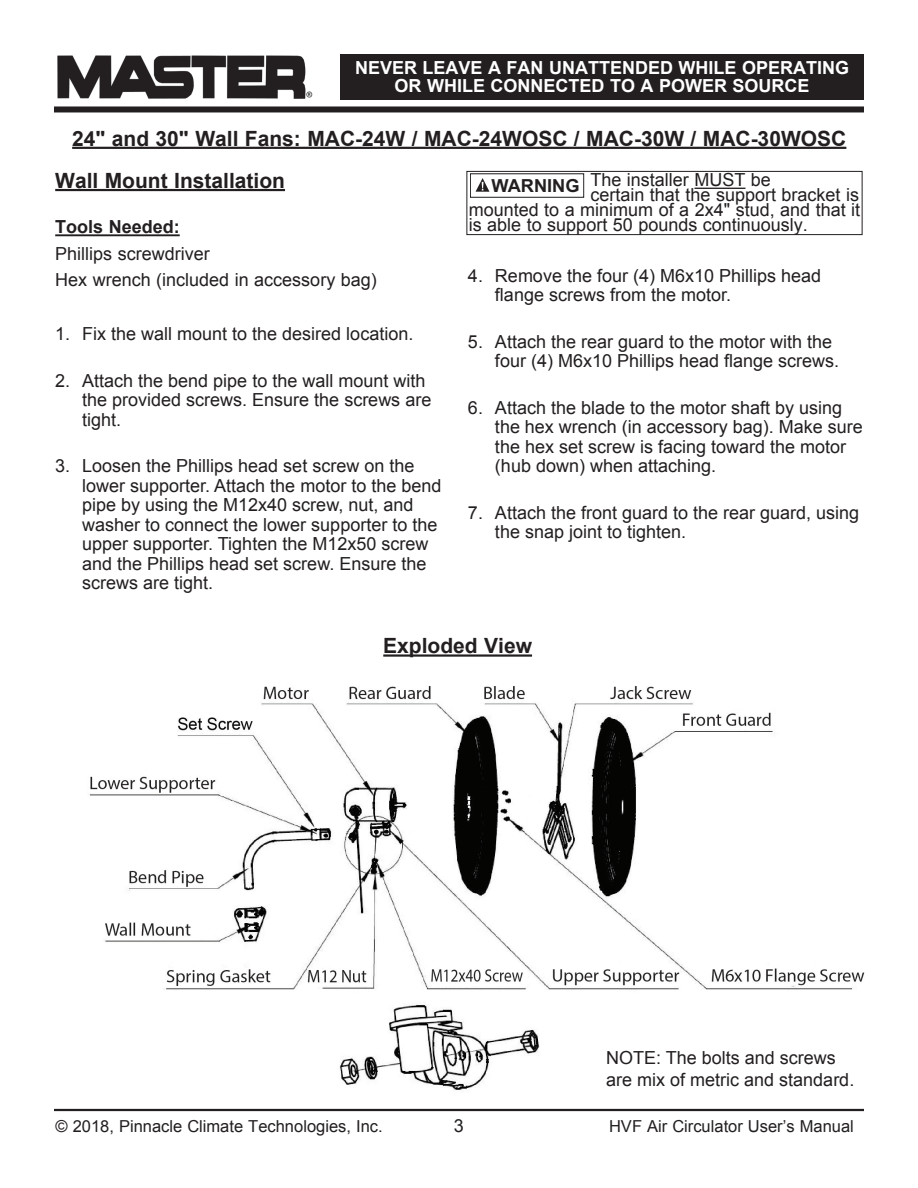
<style>
.page{position:relative;width:918px;height:1188px;background:#fff}
.page>*{position:absolute;margin:0;border:0;box-sizing:border-box;transform-origin:0 0}
.t1{font:700 21px "Arial";color:#231f20}
.paragraph{font:18px/19.5px "Arial";color:#231f20}
.t2{font:700 18px/18px "Arial";color:#fff;text-align:center}
.paragraph-2{font:700 18px "Arial";color:#231f20}
.t3{font:16.5px "Arial";color:#231f20}
</style>
<div class="page">
<div style="left:340px;top:54px;width:524px;height:45px;background:#231f20"></div>
<hr style="left:54px;top:1108px;width:810px;height:4px;background:#e3e2e2">
<hr style="left:54px;top:1109px;width:810px;height:2px;background:#231f20">
<div style="left:54px;top:106px;width:810px;height:6px;background:#231f20"></div>
<img style="left:58px;top:55px;width:254px;height:43px">
<hr style="left:55px;top:189px;width:230px;height:2px;background:#231f20">
<hr style="left:55px;top:234px;width:125px;height:2px;background:#231f20">
<hr style="left:72px;top:147px;width:774px;height:2px;background:#231f20">
<hr style="left:694px;top:188px;width:51px;height:1px;background:#231f20">
<div style="left:466px;top:171px;width:396px;height:64px;border:1px solid #231f20"></div>
<div style="left:470px;top:173px;width:114px;height:25px;border:1px solid #231f20"></div>
<svg style="left:475px;top:178px;width:14px;height:14px"></svg>
<img style="left:89px;top:686px;width:775px;height:404px">
<hr style="left:383px;top:654px;width:149px;height:3px;background:#231f20">
<p class="t2" style="left:355px;top:59px;width:496px">NEVER LEAVE A FAN UNATTENDED WHILE OPERATING<br>OR WHILE CONNECTED TO A POWER SOURCE</p>
<p class="t1" style="left:72px;top:124px;width:776px">24" and 30" Wall Fans: MAC-24W / MAC-24WOSC / MAC-30W / MAC-30WOSC</p>
<p class="t1" style="left:55px;top:166px;width:231px">Wall Mount Installation</p>
<p class="paragraph-2" style="left:55px;top:215px;width:126px">Tools Needed:</p>
<p class="paragraph" style="left:55px;top:244px;width:156px">Phillips screwdriver</p>
<p class="paragraph" style="left:55px;top:270px;width:323px">Hex wrench (included in accessory bag)</p>
<p class="paragraph" style="left:55px;top:324px;width:360px">1. Fix the wall mount to the desired location.</p>
<p class="paragraph" style="left:82px;top:371px;width:351px;text-indent:-27px">2. Attach the bend pipe to the wall mount with the provided screws. Ensure the screws are tight.</p>
<p class="paragraph" style="left:82px;top:456px;width:361px;text-indent:-27px">3. Loosen the Phillips head set screw on the lower supporter. Attach the motor to the bend pipe by using the M12x40 screw, nut, and washer to connect the lower supporter to the upper supporter. Tighten the M12x50 screw and the Phillips head set screw. Ensure the screws are tight.</p>
<p class="paragraph" style="left:590px;top:170px;width:182px">The installer MUST be</p>
<p class="paragraph" style="left:590px;top:185px;width:270px">certain that the support bracket is</p>
<p class="paragraph" style="left:469px;top:200px;width:393px">mounted to a minimum of a 2x4" stud, and that it</p>
<p class="paragraph" style="left:469px;top:215px;width:341px">is able to support 50 pounds continuously.</p>
<p class="paragraph-2" style="left:492px;top:174px;width:90px">WARNING</p>
<p class="paragraph" style="left:495px;top:266px;width:328px;text-indent:-27px">4. Remove the four (4) M6x10 Phillips head flange screws from the motor.</p>
<p class="paragraph" style="left:495px;top:332px;width:346px;text-indent:-27px">5. Attach the rear guard to the motor with the four (4) M6x10 Phillips head flange screws.</p>
<p class="paragraph" style="left:495px;top:398px;width:369px;text-indent:-27px">6. Attach the blade to the motor shaft by using the hex wrench (in accessory bag). Make sure the hex set screw is facing toward the motor (hub down) when attaching.</p>
<p class="paragraph" style="left:495px;top:503px;width:366px;text-indent:-27px">7. Attach the front guard to the rear guard, using the snap joint to tighten.</p>
<p class="t1" style="left:383px;top:632px;width:150px">Exploded View</p>
<p class="paragraph" style="left:606px;top:1047px;width:250px;line-height:21.6px">NOTE: The bolts and screws are mix of metric and standard.</p>
<p class="paragraph" style="left:454px;top:1116px;width:12px">3</p>
<p class="t3" style="left:55px;top:1116px;width:329px">© 2018, Pinnacle Climate Technologies, Inc.</p>
<p class="t3" style="left:609px;top:1116px;width:246px">HVF Air Circulator User’s Manual</p>
</div>
